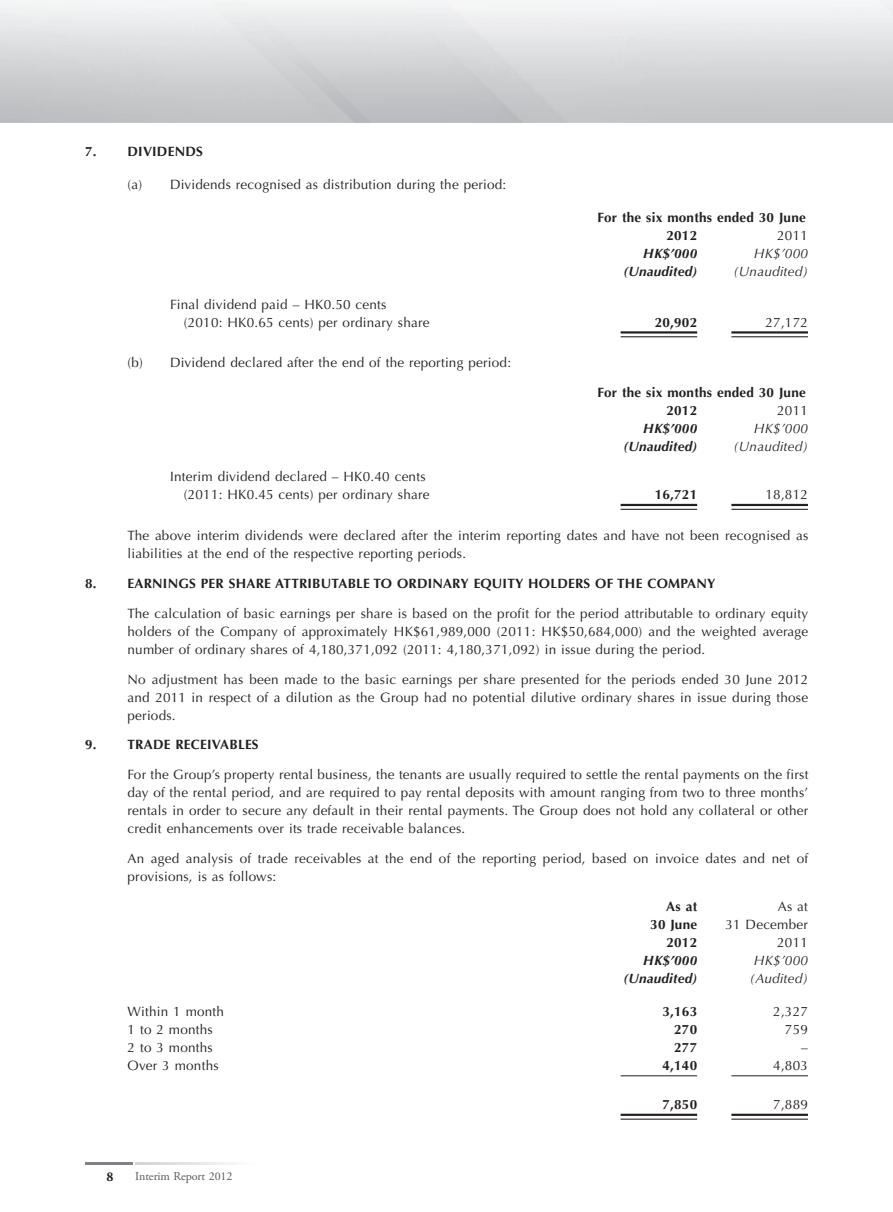
<style>
.page{position:relative;width:893px;height:1212px;background:#fff}
.page>*{position:absolute;margin:0;border:0;box-sizing:border-box;transform-origin:0 0}
.t1{font:13.5px/18px "Optima LT Std";letter-spacing:.015em;color:#231f20}
.t2{font:700 13.5px/18px "Optima LT Std";letter-spacing:.015em;color:#231f20}
.t3{font:italic 700 13.5px "Optima LT Std";letter-spacing:.015em;color:#231f20}
.t4{font:italic 13.5px "Optima LT Std";letter-spacing:.015em;color:#231f20}
.t5{font:12px "Adobe Garamond Pro";letter-spacing:-.005em;color:#57585a}
</style>
<div class="page">
<hr style="left:85px;top:1162px;width:47px;height:2px;background:#808285">
<svg style="left:135px;top:1162px;width:113px;height:2px"></svg>
<hr style="left:621px;top:331px;width:76px;height:3px;background:#231f20">
<hr style="left:621px;top:336px;width:76px;height:1px;background:#231f20">
<hr style="left:731px;top:331px;width:77px;height:3px;background:#231f20">
<hr style="left:731px;top:336px;width:77px;height:1px;background:#231f20">
<hr style="left:621px;top:504px;width:76px;height:2px;background:#231f20">
<hr style="left:621px;top:509px;width:76px;height:1px;background:#231f20">
<hr style="left:731px;top:504px;width:77px;height:2px;background:#231f20">
<hr style="left:731px;top:509px;width:77px;height:1px;background:#231f20">
<hr style="left:621px;top:1075px;width:76px;height:1px;background:#231f20">
<hr style="left:731px;top:1075px;width:77px;height:1px;background:#231f20">
<hr style="left:621px;top:1114px;width:76px;height:2px;background:#231f20">
<hr style="left:621px;top:1118px;width:76px;height:2px;background:#231f20">
<hr style="left:731px;top:1114px;width:77px;height:2px;background:#231f20">
<hr style="left:731px;top:1118px;width:77px;height:2px;background:#231f20">
<p class="t2" style="left:85px;top:142px;width:77px">7. DIVIDENDS</p>
<p class="t1" style="left:128px;top:175px;width:380px">(a) Dividends recognised as distribution during the period:</p>
<p class="t1" style="left:184px;top:295px;width:247px;text-indent:-14px">Final dividend paid – HK0.50 cents<br>(2010: HK0.65 cents) per ordinary share</p>
<p class="t1" style="left:128px;top:354px;width:385px">(b) Dividend declared after the end of the reporting period:</p>
<p class="t2" style="left:666px;top:208px;width:141px;text-indent:-69px">FOR THE SIX MONTHS ENDED 30 JUNE<br>2012</p>
<p class="t1" style="left:777px;top:226px;width:32px">2011</p>
<p class="t3" style="left:643px;top:245px;width:55px">HK$’000</p>
<p class="t4" style="left:754px;top:245px;width:56px">HK$’000</p>
<p class="t3" style="left:624px;top:263px;width:75px">(Unaudited)</p>
<p class="t4" style="left:733px;top:263px;width:76px">(Unaudited)</p>
<p class="t2" style="left:655px;top:313px;width:44px">20,902</p>
<p class="t1" style="left:765px;top:313px;width:44px">27,172</p>
<p class="t2" style="left:666px;top:384px;width:141px;text-indent:-69px">FOR THE SIX MONTHS ENDED 30 JUNE<br>2012</p>
<p class="t1" style="left:777px;top:402px;width:32px">2011</p>
<p class="t3" style="left:643px;top:421px;width:55px">HK$’000</p>
<p class="t4" style="left:754px;top:421px;width:56px">HK$’000</p>
<p class="t3" style="left:624px;top:439px;width:75px">(Unaudited)</p>
<p class="t4" style="left:733px;top:439px;width:76px">(Unaudited)</p>
<p class="t1" style="left:170px;top:468px;width:261px;text-align:right">Interim dividend declared – HK0.40 cents (2011: HK0.45 cents) per ordinary share</p>
<p class="t2" style="left:655px;top:486px;width:44px">16,721</p>
<p class="t1" style="left:765px;top:486px;width:44px">18,812</p>
<p class="t1" style="left:128px;top:526px;width:682px">The above interim dividends were declared after the interim reporting dates and have not been recognised as liabilities at the end of the respective reporting periods.</p>
<p class="t2" style="left:85px;top:574px;width:24px">8. EARNINGS</p>
<p class="t2" style="left:201px;top:574px;width:55px">PER SHARE</p>
<p class="t2" style="left:275px;top:574px;width:9px">ATTRIBUTABLE</p>
<p class="t2" style="left:374px;top:574px;width:34px">TO ORDINARY</p>
<p class="t2" style="left:474px;top:574px;width:10px">EQUITY</p>
<p class="t2" style="left:528px;top:574px;width:21px">HOLDERS</p>
<p class="t2" style="left:595px;top:574px;width:64px">OF THE COM</p>
<p class="t2" style="left:680px;top:574px;width:18px">PANY</p>
<p class="t1" style="left:128px;top:604px;width:682px;text-align:justify">The calculation of basic earnings per share is based on the profit for the period attributable to ordinary equity holders of the Company of approximately HK$61,989,000 (2011: HK$50,684,000) and the weighted average number of ordinary shares of 4,180,371,092 (2011: 4,180,371,092) in issue during the period.</p>
<p class="t1" style="left:128px;top:670px;width:682px;text-align:justify">No adjustment has been made to the basic earnings per share presented for the periods ended 30 June 2012 and 2011 in respect of a dilution as the Group had no potential dilutive ordinary shares in issue during those periods.</p>
<p class="t2" style="left:85px;top:736px;width:60px">9. TRADE</p>
<p class="t2" style="left:175px;top:736px;width:16px">RECEI</p>
<p class="t2" style="left:212px;top:736px;width:18px">VABLES</p>
<p class="t1" style="left:128px;top:766px;width:682px;text-align:justify">For the Group’s property rental business, the tenants are usually required to settle the rental payments on the first day of the rental period, and are required to pay rental deposits with amount ranging from two to three months’ rentals in order to secure any default in their rental payments. The Group does not hold any collateral or other credit enhancements over its trade receivable balances.</p>
<p class="t1" style="left:128px;top:850px;width:682px">An aged analysis of trade receivables at the end of the reporting period, based on invoice dates and net of provisions, is as follows:</p>
<p class="t2" style="left:666px;top:898px;width:32px">AS AT</p>
<p class="t1" style="left:778px;top:898px;width:32px">As at</p>
<p class="t2" style="left:650px;top:916px;width:48px">30 JUNE</p>
<p class="t1" style="left:725px;top:916px;width:84px">31 December</p>
<p class="t2" style="left:666px;top:934px;width:32px">2012</p>
<p class="t1" style="left:777px;top:934px;width:32px">2011</p>
<p class="t3" style="left:643px;top:952px;width:55px">HK$’000</p>
<p class="t4" style="left:754px;top:953px;width:56px">HK$’000</p>
<p class="t3" style="left:624px;top:970px;width:75px">(Unaudited)</p>
<p class="t4" style="left:750px;top:971px;width:60px">(Audited)</p>
<p class="t1" style="left:128px;top:1003px;width:98px">Within 1 month</p>
<p class="t2" style="left:662px;top:1003px;width:36px">3,163</p>
<p class="t1" style="left:773px;top:1003px;width:36px">2,327</p>
<p class="t1" style="left:128px;top:1021px;width:87px">1 to 2 months</p>
<p class="t2" style="left:674px;top:1021px;width:24px">270</p>
<p class="t1" style="left:785px;top:1021px;width:24px">759</p>
<p class="t1" style="left:128px;top:1039px;width:87px">2 to 3 months</p>
<p class="t2" style="left:674px;top:1039px;width:24px">277</p>
<p class="t1" style="left:801px;top:1039px;width:8px">–</p>
<p class="t1" style="left:128px;top:1057px;width:93px">Over 3 months</p>
<p class="t2" style="left:662px;top:1057px;width:36px">4,140</p>
<p class="t1" style="left:773px;top:1057px;width:36px">4,803</p>
<p class="t2" style="left:662px;top:1096px;width:36px">7,850</p>
<p class="t1" style="left:773px;top:1096px;width:36px">7,889</p>
<p class="t5" style="left:135px;top:1169px;width:99px">Interim Report 2012</p>
</div>
